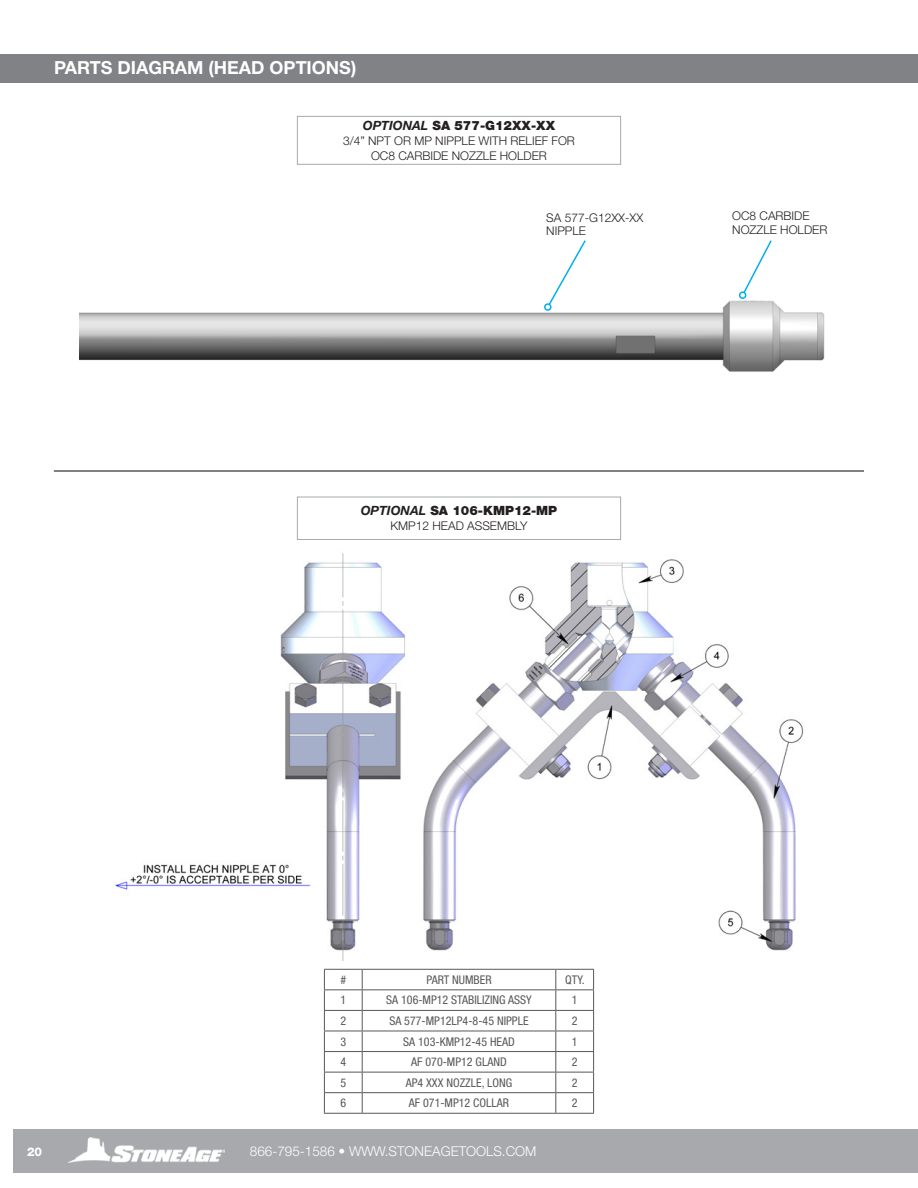
<style>
.page{position:relative;width:918px;height:1188px;background:#fff}
.page>*{position:absolute;margin:0;border:0;box-sizing:border-box;transform-origin:0 0}
.t1{font:700 18px "Helvetica Neue LT Std";color:#fff}
.t2{font:300 13.5px "Helvetica Neue LT Std";color:#fff}
.Subheader_1{font:900 12.75px "Helvetica Neue LT Std";color:#231f20}
.Body_Copy{font:condensed 12px "Helvetica Neue LT Std";color:#57585a}
.TOC_Style{font:300 12px "Helvetica Neue LT Std";color:#231f20}
.Subheader_2{font:300 12px/13.5px "Helvetica Neue LT Std";color:#231f20}
.t3{font:800 12px "Helvetica Neue LT Std";color:#fff}
.s1{font-weight:700;font-style:italic}
</style>
<div class="page">
<div style="left:14px;top:1129px;width:904px;height:44px;background:#a8a9ad"></div>
<img style="left:69px;top:1137px;width:155px;height:25px">
<div style="left:0;top:54px;width:918px;height:29px;background:#808285"></div>
<div style="left:297px;top:497px;width:324px;height:43px;border:1px solid #a8a9ad"></div>
<div style="left:297px;top:116px;width:324px;height:49px;border:1px solid #a8a9ad"></div>
<img style="left:115px;top:553px;width:689px;height:408px">
<hr style="left:324px;top:969px;width:38px;height:1px;background:#57585a">
<hr style="left:362px;top:969px;width:194px;height:1px;background:#57585a">
<hr style="left:556px;top:969px;width:38px;height:1px;background:#57585a">
<hr style="left:324px;top:989px;width:38px;height:1px;background:#57585a">
<hr style="left:362px;top:989px;width:194px;height:1px;background:#57585a">
<hr style="left:556px;top:989px;width:38px;height:1px;background:#57585a">
<hr style="left:324px;top:1010px;width:38px;height:1px;background:#57585a">
<hr style="left:362px;top:1010px;width:194px;height:1px;background:#57585a">
<hr style="left:556px;top:1010px;width:38px;height:1px;background:#57585a">
<hr style="left:324px;top:1031px;width:38px;height:1px;background:#57585a">
<hr style="left:362px;top:1031px;width:194px;height:1px;background:#57585a">
<hr style="left:556px;top:1031px;width:38px;height:1px;background:#57585a">
<hr style="left:324px;top:1051px;width:38px;height:1px;background:#57585a">
<hr style="left:362px;top:1051px;width:194px;height:1px;background:#57585a">
<hr style="left:556px;top:1051px;width:38px;height:1px;background:#57585a">
<hr style="left:324px;top:1072px;width:38px;height:1px;background:#57585a">
<hr style="left:362px;top:1072px;width:194px;height:1px;background:#57585a">
<hr style="left:556px;top:1072px;width:38px;height:1px;background:#57585a">
<hr style="left:324px;top:1092px;width:38px;height:1px;background:#57585a">
<svg style="left:324px;top:970px;width:1px;height:143px"></svg>
<hr style="left:362px;top:1092px;width:194px;height:1px;background:#57585a">
<svg style="left:362px;top:970px;width:1px;height:143px"></svg>
<hr style="left:556px;top:1092px;width:38px;height:1px;background:#57585a">
<svg style="left:555px;top:970px;width:1px;height:143px"></svg>
<svg style="left:593px;top:970px;width:1px;height:143px"></svg>
<hr style="left:324px;top:1113px;width:38px;height:1px;background:#57585a">
<hr style="left:362px;top:1113px;width:194px;height:1px;background:#57585a">
<hr style="left:556px;top:1113px;width:38px;height:1px;background:#57585a">
<img style="left:80px;top:292px;width:745px;height:80px">
<svg style="left:742px;top:240px;width:31px;height:55px"></svg>
<div style="left:739px;top:291px;width:8px;height:8px;border:2px solid #00aeef;border-radius:50%"></div>
<svg style="left:547px;top:240px;width:40px;height:66px"></svg>
<div style="left:544px;top:303px;width:8px;height:8px;border:2px solid #00aeef;border-radius:50%"></div>
<hr style="left:54px;top:470px;width:810px;height:2px;background:#57585a">
<p class="t1" style="left:54px;top:57px;width:304px">PARTS DIAGRAM (HEAD OPTIONS)</p>
<p class="Subheader_1" style="left:363px;top:118px;width:194px"><span class="s1">OPTIONAL</span> SA 577-G12XX-XX</p>
<p class="TOC_Style" style="left:343px;top:133px;width:233px">3/4” NPT OR MP NIPPLE WITH RELIEF FOR</p>
<p class="TOC_Style" style="left:371px;top:148px;width:177px">OC8 CARBIDE NOZZLE HOLDER</p>
<p class="Subheader_2" style="left:546px;top:210px;width:99px">SA 577-G12XX-XX</p>
<p class="Subheader_2" style="left:546px;top:224px;width:41px">NIPPLE</p>
<p class="Subheader_2" style="left:732px;top:209px;width:97px">OC8 CARBIDE<br>NOZZLE HOLDER</p>
<p class="Subheader_1" style="left:361px;top:503px;width:198px"><span class="s1">OPTIONAL</span> SA 106-KMP12-MP</p>
<p class="TOC_Style" style="left:391px;top:519px;width:138px">KMP12 HEAD ASSEMBLY</p>
<p class="Body_Copy" style="left:340px;top:973px;width:7px">#</p>
<p class="Body_Copy" style="left:426px;top:973px;width:67px">PART NUMBER</p>
<p class="Body_Copy" style="left:565px;top:973px;width:21px">QTY.</p>
<p class="Body_Copy" style="left:340px;top:993px;width:7px">1</p>
<p class="Body_Copy" style="left:386px;top:993px;width:147px">SA 106-MP12 STABILIZING ASSY</p>
<p class="Body_Copy" style="left:572px;top:993px;width:7px">1</p>
<p class="Body_Copy" style="left:340px;top:1014px;width:7px">2</p>
<p class="Body_Copy" style="left:389px;top:1014px;width:141px">SA 577-MP12LP4-8-45 NIPPLE</p>
<p class="Body_Copy" style="left:572px;top:1014px;width:7px">2</p>
<p class="Body_Copy" style="left:340px;top:1034px;width:7px">3</p>
<p class="Body_Copy" style="left:403px;top:1034px;width:113px">SA 103-KMP12-45 HEAD</p>
<p class="Body_Copy" style="left:572px;top:1034px;width:7px">1</p>
<p class="Body_Copy" style="left:340px;top:1055px;width:7px">4</p>
<p class="Body_Copy" style="left:411px;top:1055px;width:97px">AF 070-MP12 GLAND</p>
<p class="Body_Copy" style="left:572px;top:1055px;width:7px">2</p>
<p class="Body_Copy" style="left:340px;top:1076px;width:7px">5</p>
<p class="Body_Copy" style="left:406px;top:1076px;width:108px">AP4 XXX NOZZLE, LONG</p>
<p class="Body_Copy" style="left:572px;top:1076px;width:7px">2</p>
<p class="Body_Copy" style="left:340px;top:1096px;width:7px">6</p>
<p class="Body_Copy" style="left:409px;top:1096px;width:102px">AF 071-MP12 COLLAR</p>
<p class="Body_Copy" style="left:572px;top:1096px;width:7px">2</p>
<p class="t3" style="left:27px;top:1144px;width:17px">20</p>
<p class="t2" style="left:250px;top:1143px;width:288px">866-795-1586 • WWW.STONEAGETOOLS.COM</p>
</div>
